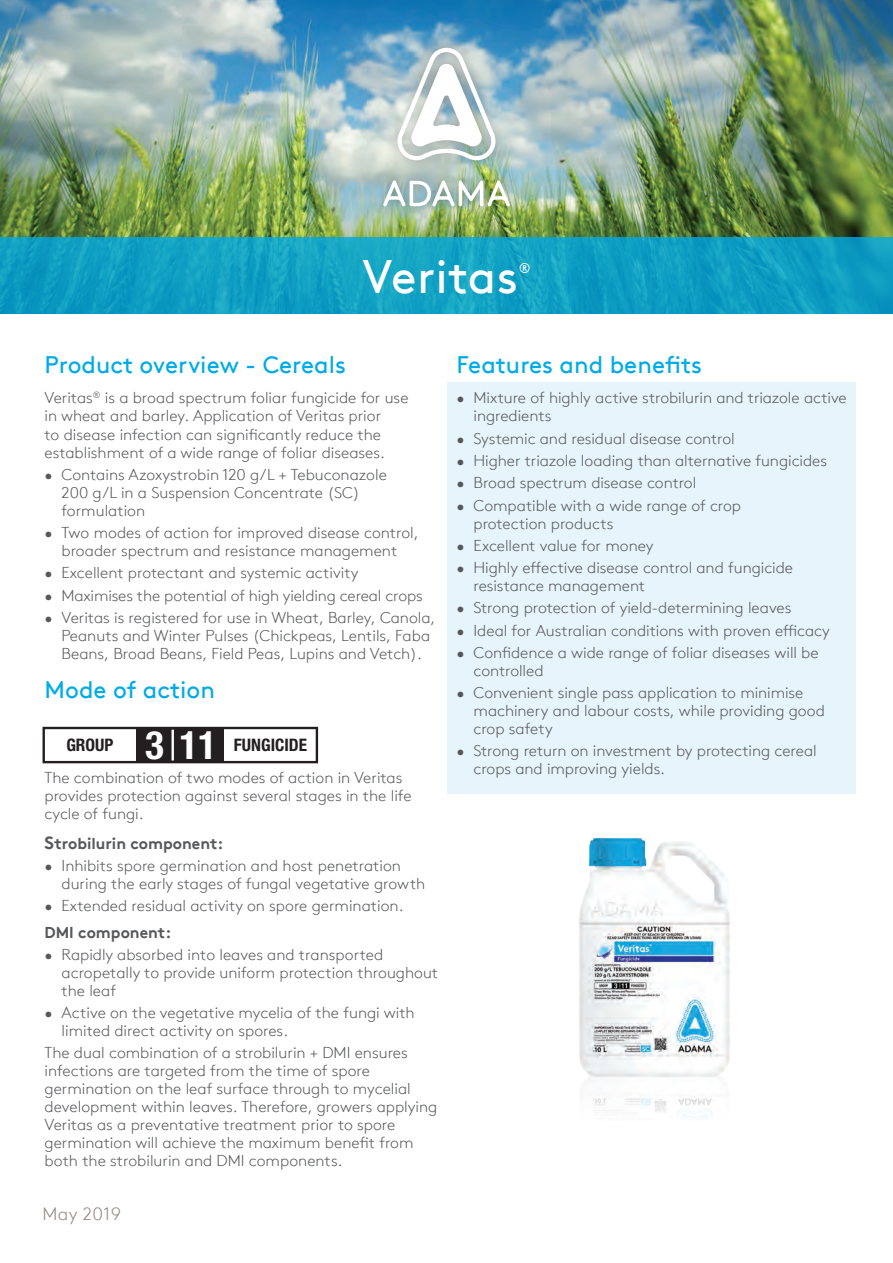
<style>
.page{position:relative;width:893px;height:1263px;background:#fff}
.page>*{position:absolute;margin:0;border:0;box-sizing:border-box;transform-origin:0 0}
.t1{font:46.95px "Brown TT";letter-spacing:.01em;color:#fff}
.t2{font:700 condensed 39.15px "Helvetica Neue";color:#fff}
.t3{font:24px "Brown TT";color:#00abe7}
.t4{font:300 18px "Brown TT";letter-spacing:.025em;color:#928884}
.t5{font:700 condensed 17.25px "Helvetica Neue";color:#231f20}
.t6{font:300 15.75px/18px "Brown TT";color:#57585a}
.t7{font:700 15.75px "Brown TT";color:#57585a}
.t8{font:14.1px "Brown TT";color:#fff}
.s1{font-size:18px}
</style>
<div class="page">
<div style="left:447px;top:382px;width:409px;height:412px;background:#e6f4fb"></div>
<img style="left:0;top:0;width:893px;height:237px">
<svg style="left:0;top:237px;width:893px;height:76px;background:#109fc2"></svg>
<div style="left:137px;top:728px;width:79px;height:34px;background:#8a8888"></div>
<div style="left:173px;top:728px;width:51px;height:34px;background:#231f20"></div>
<div style="left:138px;top:728px;width:33px;height:34px;background:#231f20"></div>
<hr style="left:172px;top:729px;width:2px;height:31px;background:#fff">
<div style="left:43px;top:727px;width:275px;height:36px;border:2px solid #231f20"></div>
<img style="left:593px;top:1098px;width:119px;height:19px">
<img style="left:579px;top:838px;width:151px;height:239px">
<div style="left:373px;top:37px;width:147px;height:180px;background:#231f20;opacity:.35"></div>
<svg style="left:396px;top:48px;width:101px;height:112px"></svg>
<svg style="left:383px;top:180px;width:127px;height:27px"></svg>
<h1 class="t1" style="left:362px;top:249px;width:157px">Veritas</h1>
<p class="t8" style="left:519px;top:260px;width:13px">®</p>
<h3 class="t3" style="left:45px;top:350px;width:303px">Product overview - Cereals</h3>
<p class="t6" style="left:45px;top:389px;width:365px">Veritas<sup>®</sup> is a broad spectrum foliar fungicide for use in wheat and barley. Application of Veritas prior<br>to disease infection can significantly reduce the establishment of a wide range of foliar diseases.</p>
<p class="t6" style="left:62px;top:466px;width:327px;text-indent:-17px">• Contains Azoxystrobin 120 g/L + Tebuconazole<br>200 g/L in a Suspension Concentrate (SC) formulation</p>
<p class="t6" style="left:45px;top:524px;width:376px;text-align:center">• Two modes of action for improved disease control, broader spectrum and resistance management</p>
<p class="t6" style="left:45px;top:564px;width:315px">• Excellent protectant and systemic activity</p>
<p class="t6" style="left:45px;top:586px;width:380px">• Maximises the potential of high yielding cereal crops</p>
<p class="t6" style="left:62px;top:609px;width:375px;text-indent:-17px">• Veritas is registered for use in Wheat, Barley, Canola,<br>Peanuts and Winter Pulses (Chickpeas, Lentils, Faba<br>Beans, Broad Beans, Field Peas, Lupins and Vetch).</p>
<h3 class="t3" style="left:45px;top:676px;width:172px">Mode of action</h3>
<p class="t5" style="left:66px;top:734px;width:49px">GROUP</p>
<h2 class="t2" style="left:145px;top:721px;width:73px">3 11</h2>
<p class="t5" style="left:234px;top:734px;width:75px">FUNGICIDE</p>
<p class="t6" style="left:45px;top:769px;width:368px">The combination of two modes of action in Veritas provides protection against several stages in the life cycle of fungi.</p>
<p class="t7" style="left:45px;top:833px;width:180px"><span class="s1">S</span>trobilurin component:</p>
<p class="t6" style="left:62px;top:857px;width:365px;text-indent:-17px">• Inhibits spore germination and host penetration during the early stages of fungal vegetative growth</p>
<p class="t6" style="left:45px;top:897px;width:360px">• Extended residual activity on spore germination.</p>
<p class="t7" style="left:45px;top:922px;width:128px">DMI component:</p>
<p class="t6" style="left:62px;top:946px;width:378px;text-indent:-17px">• Rapidly absorbed into leaves and transported acropetally to provide uniform protection throughout the leaf</p>
<p class="t6" style="left:62px;top:1004px;width:355px;text-indent:-17px">• Active on the vegetative mycelia of the fungi with limited direct activity on spores.</p>
<p class="t6" style="left:45px;top:1044px;width:394px">The dual combination of a strobilurin + DMI ensures infections are targeted from the time of spore germination on the leaf surface through to mycelial development within leaves. Therefore, growers applying Veritas as a preventative treatment prior to spore germination will achieve the maximum benefit from both the strobilurin and DMI components.</p>
<p class="t4" style="left:43px;top:1203px;width:80px">May 2019</p>
<h3 class="t3" style="left:456px;top:350px;width:247px">Features and benefits</h3>
<p class="t6" style="left:473px;top:389px;width:375px;text-indent:-17px">• Mixture of highly active strobilurin and triazole active ingredients</p>
<p class="t6" style="left:456px;top:430px;width:280px">• Systemic and residual disease control</p>
<p class="t6" style="left:456px;top:452px;width:372px">• Higher triazole loading than alternative fungicides</p>
<p class="t6" style="left:456px;top:474px;width:241px">• Broad spectrum disease control</p>
<p class="t6" style="left:473px;top:496px;width:269px;text-indent:-17px">• Compatible with a wide range of crop protection products</p>
<p class="t6" style="left:456px;top:537px;width:198px">• Excellent value for money</p>
<p class="t6" style="left:473px;top:559px;width:321px;text-indent:-17px">• Highly effective disease control and fungicide resistance management</p>
<p class="t6" style="left:456px;top:599px;width:336px">• Strong protection of yield-determining leaves</p>
<p class="t6" style="left:456px;top:621px;width:375px">• Ideal for Australian conditions with proven efficacy</p>
<p class="t6" style="left:473px;top:644px;width:347px;text-indent:-17px">• Confidence a wide range of foliar diseases will be controlled</p>
<p class="t6" style="left:473px;top:684px;width:353px;text-indent:-17px">• Convenient single pass application to minimise machinery and labour costs, while providing good crop safety</p>
<p class="t6" style="left:473px;top:742px;width:345px;text-indent:-17px">• Strong return on investment by protecting cereal crops and improving yields.</p>
</div>
